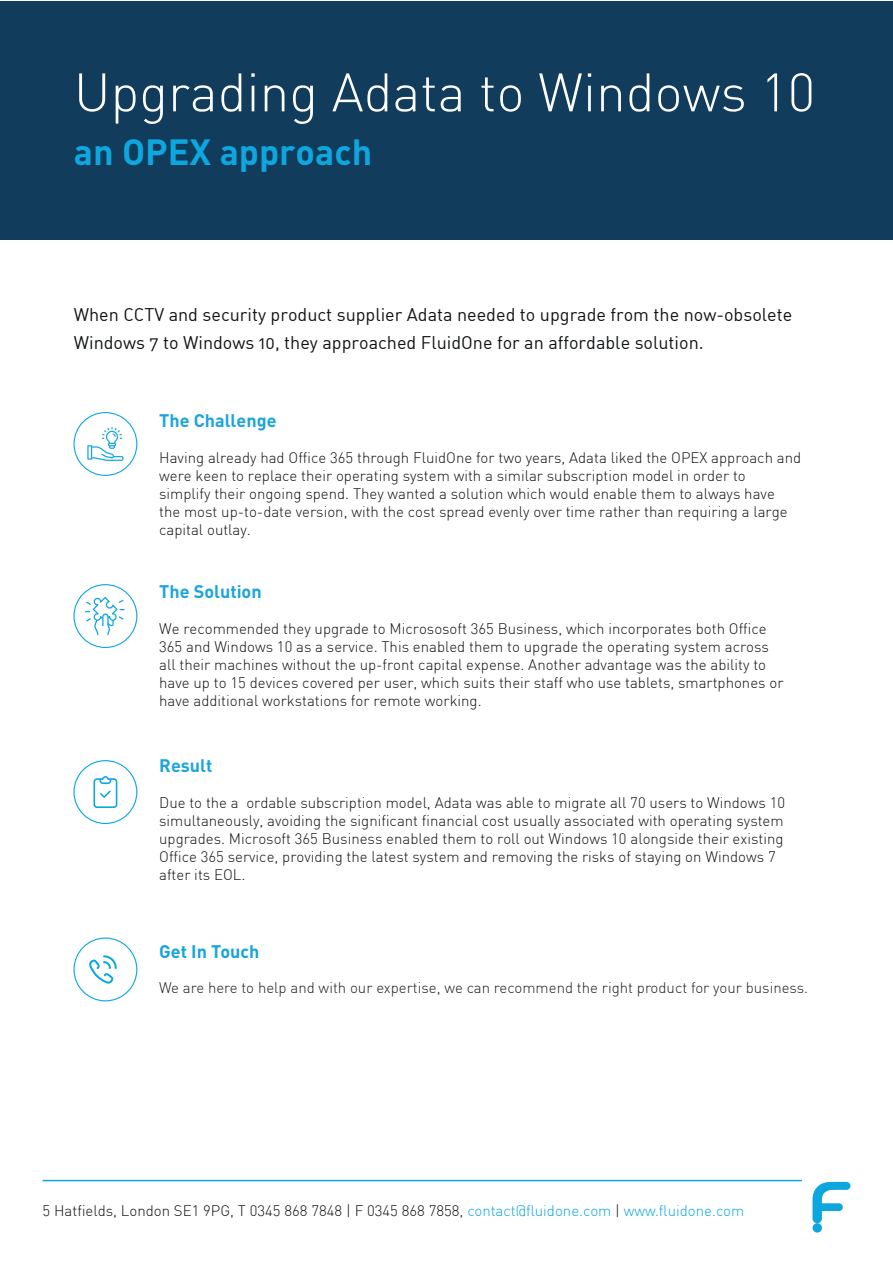
<style>
.page{position:relative;width:893px;height:1263px;background:#fff}
.page>*{position:absolute;margin:0;border:0;box-sizing:border-box;transform-origin:0 0}
.t1{font:300 53.25px "DIN";color:#fff}
.t2{font:700 36px "DIN";color:#0ea6df}
.t3{font:18px/28.5px "DIN Regular Alternate";color:#111416}
.t4{font:700 18px "DIN";color:#1da4dd}
.t5{font:700 18px "DIN";color:#17a4de}
.t6{font:300 15px/18px "DIN";color:#111416}
.t7{font:300 15px "DIN";color:#231f20}
.s1{color:#0ea6df}
</style>
<div class="page">
<svg style="left:812px;top:1182px;width:38px;height:41px"></svg>
<div style="left:812px;top:1223px;width:10px;height:9px;background:#0ea6df;border-radius:50%"></div>
<hr style="left:43px;top:1180px;width:759px;height:1px;background:#0ea6df">
<div style="left:0;top:2px;width:893px;height:238px;background:#113c5b"></div>
<div style="left:73px;top:412px;width:64px;height:64px;border:1px solid #0ea6df;border-radius:50%"></div>
<svg style="left:87px;top:427px;width:36px;height:34px"></svg>
<div style="left:73px;top:584px;width:64px;height:64px;border:1px solid #0ea6df;border-radius:50%"></div>
<svg style="left:85px;top:597px;width:40px;height:38px"></svg>
<div style="left:73px;top:760px;width:64px;height:64px;border:1px solid #08a7e0;border-radius:50%"></div>
<svg style="left:93px;top:776px;width:24px;height:32px"></svg>
<div style="left:73px;top:937px;width:64px;height:64px;border:1px solid #08a7e0;border-radius:50%"></div>
<svg style="left:89px;top:955px;width:28px;height:29px"></svg>
<h1 class="t1" style="left:74px;top:59px;width:743px">Upgrading Adata to Windows 10</h1>
<h2 class="t2" style="left:74px;top:129px;width:300px">an OPEX approach</h2>
<p class="t3" style="left:74px;top:299px;width:720px">When CCTV and security product supplier Adata needed to upgrade from the now-obsolete<br>Windows 7 to Windows 10, they approached FluidOne for an affordable solution.</p>
<p class="t4" style="left:159px;top:408px;width:119px">The Challenge</p>
<p class="t6" style="left:159px;top:448px;width:643px">Having already had Office 365 through FluidOne for two years, Adata liked the OPEX approach and were keen to replace their operating system with a similar subscription model in order to<br>simplify their ongoing spend. They wanted a solution which would enable them to always have<br>the most up-to-date version, with the cost spread evenly over time rather than requiring a large capital outlay.</p>
<p class="t4" style="left:159px;top:579px;width:104px">The Solution</p>
<p class="t6" style="left:159px;top:619px;width:626px">We recommended they upgrade to Micrososoft 365 Business, which incorporates both Office 365 and Windows 10 as a service. This enabled them to upgrade the operating system across all their machines without the up-front capital expense. Another advantage was the ability to have up to 15 devices covered per user, which suits their staff who use tablets, smartphones or have additional workstations for remote working.</p>
<p class="t4" style="left:159px;top:754px;width:55px">Result</p>
<p class="t6" style="left:159px;top:794px;width:627px">Due to the a ordable subscription model, Adata was able to migrate all 70 users to Windows 10 simultaneously, avoiding the significant financial cost usually associated with operating system upgrades. Microsoft 365 Business enabled them to roll out Windows 10 alongside their existing Office 365 service, providing the latest system and removing the risks of staying on Windows 7 after its EOL.</p>
<p class="t5" style="left:159px;top:940px;width:102px">Get In Touch</p>
<p class="t7" style="left:159px;top:978px;width:650px">We are here to help and with our expertise, we can recommend the right product for your business.</p>
<p class="t6" style="left:43px;top:1202px;width:703px">5 Hatfields, London SE1 9PG, T 0345 868 7848 | F 0345 868 7858, <span class="s1">contact@fluidone.com</span> | <span class="s1">www.fluidone.com</span></p>
</div>
